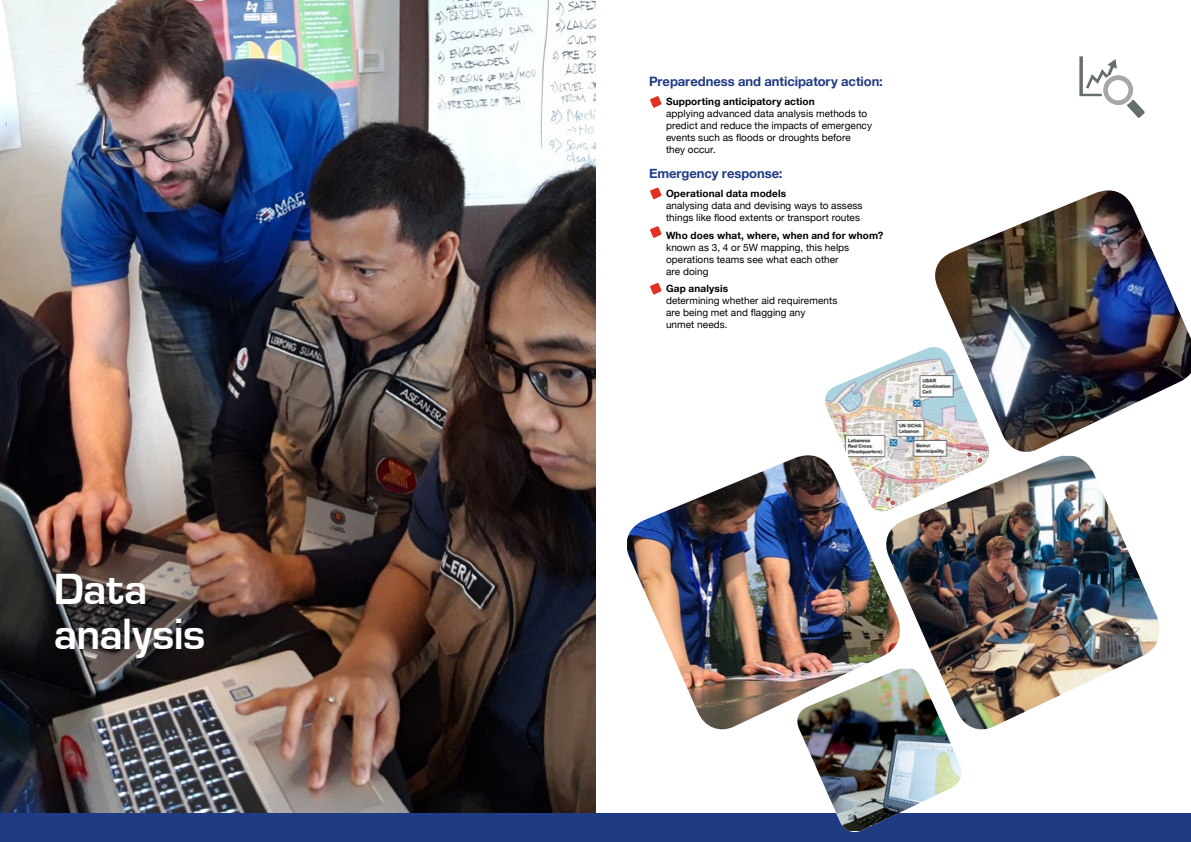
<style>
.page{position:relative;width:1191px;height:842px;background:#fff}
.page>*{position:absolute;margin:0;border:0;box-sizing:border-box;transform-origin:0 0}
.t1{font:700 45px/45px "Eurostile";letter-spacing:-.015em;color:#fff}
.t2{font:700 13px "Helvetica Neue";letter-spacing:-.005em;color:#1f3b84}
.t3{font:10px/12px "Helvetica Neue";letter-spacing:.005em;color:#000}
.t4{font:700 10px "Helvetica Neue";letter-spacing:.015em;color:#000}
</style>
<div class="page">
<img style="left:0;top:0;width:595px;height:814px">
<svg style="left:650px;top:96px;width:11px;height:12px"></svg>
<svg style="left:650px;top:188px;width:11px;height:11px"></svg>
<svg style="left:650px;top:226px;width:11px;height:12px"></svg>
<svg style="left:650px;top:283px;width:11px;height:12px"></svg>
<img style="left:907px;top:456px;width:253px;height:274px">
<svg style="left:907px;top:456px;width:86px;height:58px"></svg>
<img style="left:825px;top:347px;width:165px;height:166px">
<div style="left:0;top:814px;width:1191px;height:28px;background:#1f3b84"></div>
<svg style="left:795px;top:665px;width:170px;height:167px"></svg>
<img style="left:796px;top:669px;width:166px;height:162px">
<svg style="left:1079px;top:56px;width:65px;height:62px"></svg>
<svg style="left:931px;top:347px;width:139px;height:109px"></svg>
<img style="left:933px;top:190px;width:258px;height:263px">
<svg style="left:795px;top:451px;width:112px;height:282px"></svg>
<img style="left:627px;top:455px;width:274px;height:275px">
<h1 class="t1" style="left:54px;top:568px;width:153px">Data analysis</h1>
<h2 class="t2" style="left:649px;top:72px;width:235px">Preparedness and anticipatory action:</h2>
<p class="t4" style="left:666px;top:94px;width:150px">Supporting anticipatory action</p>
<p class="t3" style="left:666px;top:108px;width:207px">applying advanced data analysis methods to predict and reduce the impacts of emergency events such as floods or droughts before they occur.</p>
<h2 class="t2" style="left:649px;top:163px;width:135px">Emergency response:</h2>
<p class="t4" style="left:666px;top:185px;width:122px">Operational data models</p>
<p class="t3" style="left:666px;top:200px;width:198px">analysing data and devising ways to assess things like flood extents or transport routes</p>
<p class="t4" style="left:666px;top:227px;width:219px">Who does what, where, when and for whom?</p>
<p class="t3" style="left:666px;top:242px;width:185px">known as 3, 4 or 5W mapping, this helps operations teams see what each other are doing</p>
<p class="t4" style="left:666px;top:281px;width:64px">Gap analysis</p>
<p class="t3" style="left:666px;top:295px;width:173px">determining whether aid requirements are being met and flagging any<br>unmet needs.</p>
</div>
